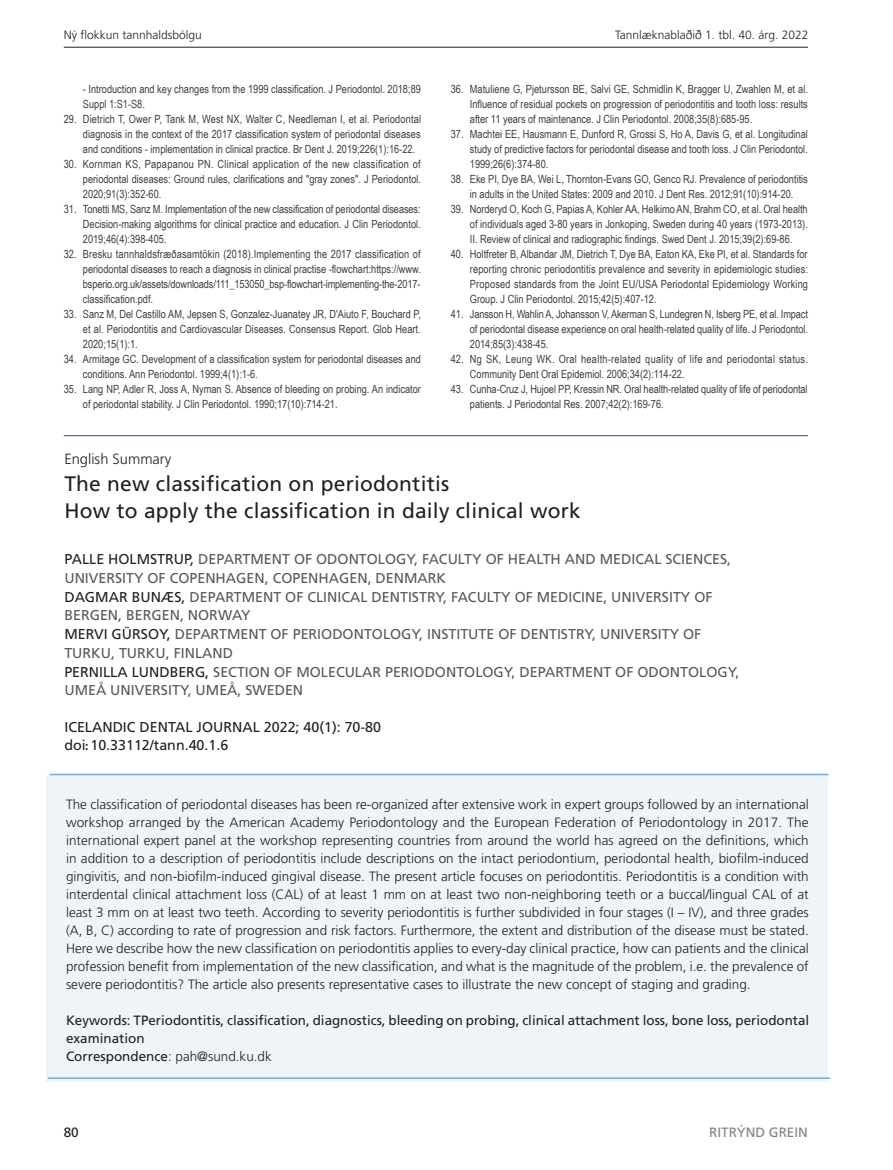
<style>
.page{position:relative;width:893px;height:1170px;background:#fff}
.page>*{position:absolute;margin:0;border:0;box-sizing:border-box;transform-origin:0 0}
.t1{font:21px/27px "Frutiger LT Std";letter-spacing:.01em;color:#231f20}
.t2{font:300 14.7px "Frutiger LT Std";color:#231f20}
.t3{font:14.25px/18.8px "Frutiger LT Std";color:#57585a}
.t4{font:14.25px/18px "Frutiger LT Std";color:#231f20}
.t5{font:300 13.5px/18px "Frutiger LT Std";color:#231f20;text-align:justify}
.t6{font:13.5px/18px "Frutiger LT Std";color:#231f20}
.t7{font:13.5px "Frutiger LT Std";color:#808285}
.t8{font:300 12px "Frutiger LT Std";color:#231f20}
.t9{font:11.25px/15px "Arial Narrow";color:#3e3e3f;text-align:justify}
.t10{font:11.25px/15px "Arial Narrow";letter-spacing:.025em;color:#3e3e3f}
.s1{color:#231f20}
.s2{font-family:"Gadget";font-size:11.55px}
.s3{font-weight:300}
</style>
<div class="page">
<hr style="left:64px;top:47px;width:744px;height:1px;background:#231f20">
<div style="left:47px;top:775px;width:781px;height:306px;background:#eff4f8"></div>
<hr style="left:50px;top:773px;width:778px;height:2px;background:#78a9cb">
<hr style="left:48px;top:1077px;width:782px;height:1px;background:#78a9cb">
<hr style="left:64px;top:435px;width:744px;height:1px;background:#0d4da1">
<p class="t8" style="left:64px;top:28px;width:140px">Ný flokkun tannhaldsbólgu</p>
<p class="t8" style="left:615px;top:28px;width:195px">Tannlæknablaðið 1. tbl. 40. árg. 2022</p>
<p class="t9" style="left:83px;top:81px;width:340px">- Introduction and key changes from the 1999 classification. J Periodontol. 2018;89<br>Suppl 1:S1-S8.</p>
<p class="t9" style="left:83px;top:111px;width:340px;text-indent:-19px">29. Dietrich T, Ower P, Tank M, West NX, Walter C, Needleman I, et al. Periodontal diagnosis in the context of the 2017 classification system of periodontal diseases and conditions - implementation in clinical practice. Br Dent J. 2019;226(1):16-22.</p>
<p class="t9" style="left:83px;top:156px;width:340px;text-indent:-19px">30. Kornman KS, Papapanou PN. Clinical application of the new classification of periodontal diseases: Ground rules, clarifications and "gray zones". J Periodontol.<br>2020;91(3):352-60.</p>
<p class="t9" style="left:83px;top:201px;width:339px;text-indent:-19px">31. Tonetti MS, Sanz M. Implementation of the new classification of periodontal diseases:<br>Decision-making algorithms for clinical practice and education. J Clin Periodontol.<br>2019;46(4):398-405.</p>
<p class="t9" style="left:83px;top:246px;width:340px;text-indent:-19px">32. Bresku tannhaldsfræðasamtökin (2018).Implementing the 2017 classification of periodontal diseases to reach a diagnosis in clinical practise -flowchart:https://www. bsperio.org.uk/assets/downloads/111_153050_bsp-flowchart-implementing-the-2017- classification.pdf.</p>
<p class="t9" style="left:83px;top:306px;width:340px;text-indent:-19px">33. Sanz M, Del Castillo AM, Jepsen S, Gonzalez-Juanatey JR, D'Aiuto F, Bouchard P, et al. Periodontitis and Cardiovascular Diseases. Consensus Report. Glob Heart.<br>2020;15(1):1.</p>
<p class="t9" style="left:83px;top:351px;width:340px;text-indent:-19px">34. Armitage GC. Development of a classification system for periodontal diseases and conditions. Ann Periodontol. 1999;4(1):1-6.</p>
<p class="t9" style="left:83px;top:381px;width:340px;text-indent:-19px">35. Lang NP, Adler R, Joss A, Nyman S. Absence of bleeding on probing. An indicator of periodontal stability. J Clin Periodontol. 1990;17(10):714-21.</p>
<p class="t9" style="left:470px;top:81px;width:340px;text-indent:-19px">36. Matuliene G, Pjetursson BE, Salvi GE, Schmidlin K, Bragger U, Zwahlen M, et al.<br>Influence of residual pockets on progression of periodontitis and tooth loss: results after 11 years of maintenance. J Clin Periodontol. 2008;35(8):685-95.</p>
<p class="t9" style="left:470px;top:126px;width:340px;text-indent:-19px">37. Machtei EE, Hausmann E, Dunford R, Grossi S, Ho A, Davis G, et al. Longitudinal study of predictive factors for periodontal disease and tooth loss. J Clin Periodontol.<br>1999;26(6):374-80.</p>
<p class="t9" style="left:451px;top:171px;width:359px;text-align:center">38. Eke PI, Dye BA, Wei L, Thornton-Evans GO, Genco RJ. Prevalence of periodontitis in adults in the United States: 2009 and 2010. J Dent Res. 2012;91(10):914-20.</p>
<p class="t9" style="left:470px;top:201px;width:340px;text-indent:-19px">39. Norderyd O, Koch G, Papias A, Kohler AA, Helkimo AN, Brahm CO, et al. Oral health of individuals aged 3-80 years in Jonkoping, Sweden during 40 years (1973-2013).<br>II. Review of clinical and radiographic findings. Swed Dent J. 2015;39(2):69-86.</p>
<p class="t9" style="left:470px;top:246px;width:340px;text-indent:-19px">40. Holtfreter B, Albandar JM, Dietrich T, Dye BA, Eaton KA, Eke PI, et al. Standards for reporting chronic periodontitis prevalence and severity in epidemiologic studies:<br>Proposed standards from the Joint EU/USA Periodontal Epidemiology Working Group. J Clin Periodontol. 2015;42(5):407-12.</p>
<p class="t9" style="left:470px;top:306px;width:340px;text-indent:-19px">41. Jansson H, Wahlin A, Johansson V, Akerman S, Lundegren N, Isberg PE, et al. Impact of periodontal disease experience on oral health-related quality of life. J Periodontol.<br>2014;85(3):438-45.</p>
<p class="t10" style="left:470px;top:351px;width:340px;text-indent:-19px">42. Ng SK, Leung WK. Oral health-related quality of life and periodontal status.<br>Community Dent Oral Epidemiol. 2006;34(2):114-22.</p>
<p class="t9" style="left:470px;top:381px;width:339px;text-indent:-19px">43. Cunha-Cruz J, Hujoel PP, Kressin NR. Oral health-related quality of life of periodontal patients. J Periodontal Res. 2007;42(2):169-76.</p>
<h2 class="t2" style="left:64px;top:451px;width:108px">English Summary</h2>
<h1 class="t1" style="left:64px;top:470px;width:518px">The new classification on periodontitis<br>How to apply the classification in daily clinical work</h1>
<p class="t3" style="left:64px;top:549px;width:676px"><span class="s1">PALLE HOLMSTRUP,</span> DEPARTMENT OF ODONTOLOGY, FACULTY OF HEALTH AND MEDICAL SCIENCES, UNIVERSITY OF COPENHAGEN, COPENHAGEN, DENMARK<br><span class="s1">DAGMAR BUNÆS,</span> DEPARTMENT OF CLINICAL DENTISTRY, FACULTY OF MEDICINE, UNIVERSITY OF BERGEN, BERGEN, NORWAY<br><span class="s1">MERVI GÜRSOY,</span> DEPARTMENT OF PERIODONTOLOGY, INSTITUTE OF DENTISTRY, UNIVERSITY OF TURKU, TURKU, FINLAND<br><span class="s1">PERNILLA LUNDBERG,</span> SECTION OF MOLECULAR PERIODONTOLOGY, DEPARTMENT OF ODONTOLOGY, UMEÅ UNIVERSITY, UMEÅ, SWEDEN</p>
<p class="t4" style="left:64px;top:718px;width:318px">ICELANDIC DENTAL JOURNAL 2022; 40(1): 70-80 doi<span class="s2">:</span> 10.33112/tann.40.1.6</p>
<p class="t5" style="left:66px;top:795px;width:744px">The classification of periodontal diseases has been re-organized after extensive work in expert groups followed by an international workshop arranged by the American Academy Periodontology and the European Federation of Periodontology in 2017. The international expert panel at the workshop representing countries from around the world has agreed on the definitions, which in addition to a description of periodontitis include descriptions on the intact periodontium, periodontal health, biofilm-induced gingivitis, and non-biofilm-induced gingival disease. The present article focuses on periodontitis. Periodontitis is a condition with interdental clinical attachment loss (CAL) of at least 1 mm on at least two non-neighboring teeth or a buccal/lingual CAL of at least 3 mm on at least two teeth. According to severity periodontitis is further subdivided in four stages (I – IV), and three grades (A, B, C) according to rate of progression and risk factors. Furthermore, the extent and distribution of the disease must be stated.<br>Here we describe how the new classification on periodontitis applies to every-day clinical practice, how can patients and the clinical profession benefit from implementation of the new classification, and what is the magnitude of the problem, i.e. the prevalence of severe periodontitis? The article also presents representative cases to illustrate the new concept of staging and grading.</p>
<p class="t6" style="left:66px;top:1010px;width:745px">Keywords: TPeriodontitis, classification, diagnostics, bleeding on probing, clinical attachment loss, bone loss, periodontal examination<br>Correspondence<span class="s3">: pah@sund.ku.dk</span></p>
<p class="t6" style="left:64px;top:1123px;width:17px">80</p>
<p class="t7" style="left:709px;top:1124px;width:100px">RITRÝND GREIN</p>
</div>
